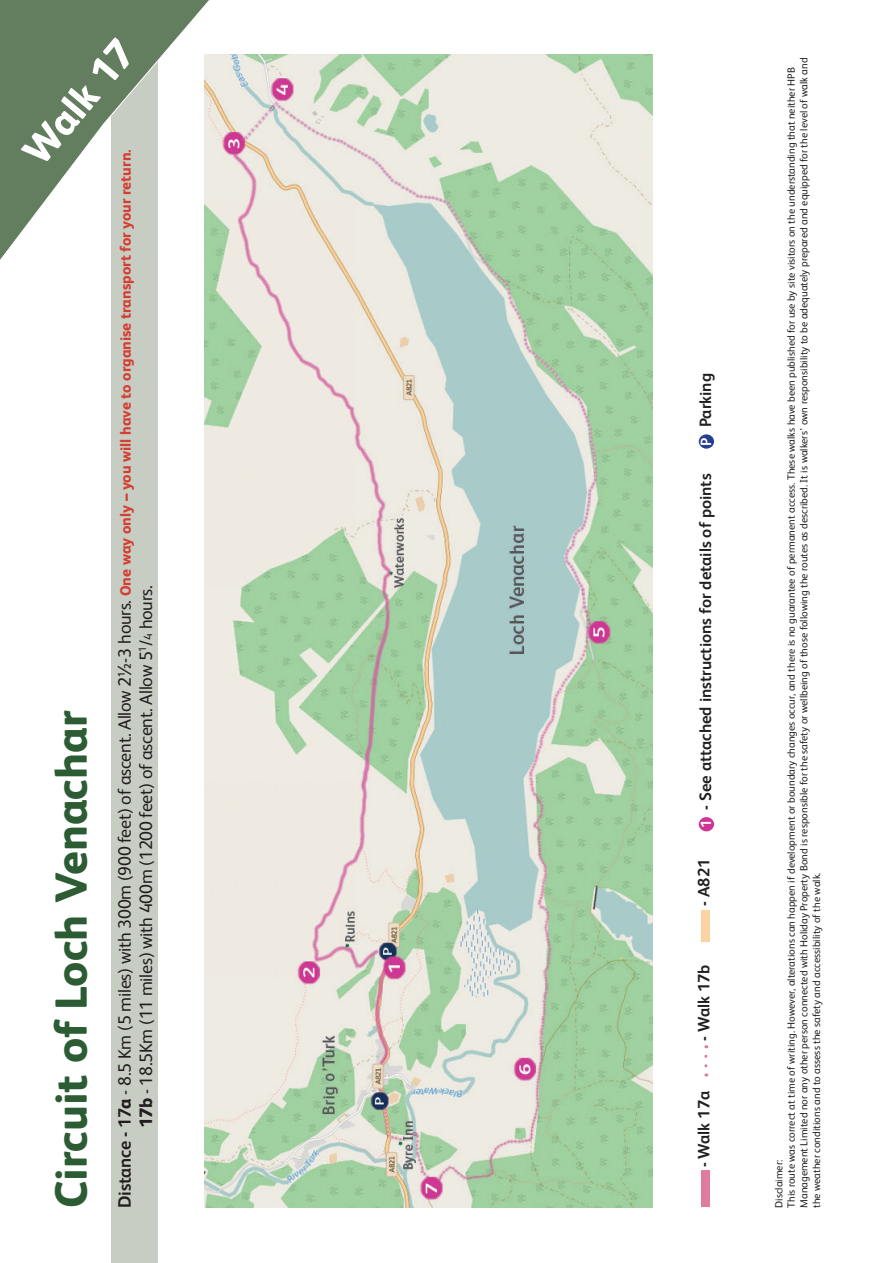
<style>
.page{position:relative;width:893px;height:1263px;background:#fff}
.page>*{position:absolute;margin:0;border:0;box-sizing:border-box;transform-origin:0 0}
.t1{font:800 45px "FS Albert";color:#2b5c34}
.t2{font:800 40.5px "FS Albert";color:#fff}
.t3{font:18px/21.6px "FS Albert";letter-spacing:-.015em;color:#231f20}
.t4{font:700 16.5px "FS Albert";color:#231f20}
.t5{font:700 15px "FS Albert";color:#fff}
.t6{font:10.5px/12.6px "FS Albert";color:#231f20}
.s1{font-weight:700}
.s2{font-weight:800}
.s3{font-weight:800;font-size:15px;color:#d53f33}
.s4{font-size:12px}
</style>
<div class="page">
<div style="left:112px;top:0;width:46px;height:1263px;background:#c7cdc2"></div>
<svg style="left:0;top:0;width:209px;height:275px"></svg>
<img style="left:204px;top:54px;width:448px;height:1154px">
<div style="left:701px;top:1171px;width:9px;height:36px;background:#df7b9c"></div>
<div style="left:701px;top:910px;width:9px;height:32px;background:#fdd2a2"></div>
<div style="left:699px;top:817px;width:15px;height:14px;background:#ce3595;border-radius:50%"></div>
<div style="left:699px;top:434px;width:15px;height:15px;background:#253f8e;border-radius:50%"></div>
<svg style="left:704px;top:1056px;width:3px;height:20px"></svg>
<p class="t2" style="left:13px;top:144px;width:150px;rotate:-50deg">Walk 17</p>
<p class="t3" style="left:114px;top:1128px;width:980px;text-indent:-80px;rotate:-90deg"><span class="s1">Distance - 17</span><span class="s2">a</span> - 8.5 Km (5 miles) with 300m (900 feet) of ascent. Allow 2½-3 hours. <span class="s3">One way only – you will have to organise transport for your return.<br></span><span class="s2">17b</span> - 18.5Km (11 miles) with 400m (1200 feet) of ascent. Allow 5<sup>1</sup>/<span class="s4">4</span> hours.</p>
<p class="t1" style="left:46px;top:1208px;width:499px;rotate:-90deg">Circuit of Loch Venachar</p>
<p class="t4" style="left:696px;top:427px;width:56px;rotate:-90deg">Parking</p>
<p class="t5" style="left:698px;top:446px;width:10px;rotate:-90deg">P</p>
<p class="t4" style="left:696px;top:810px;width:338px;rotate:-90deg">- See attached instructions for details of points</p>
<p class="t5" style="left:698px;top:828px;width:10px;rotate:-90deg">1</p>
<p class="t4" style="left:695px;top:906px;width:49px;rotate:-90deg">- A821</p>
<p class="t4" style="left:695px;top:1041px;width:78px;rotate:-90deg">- Walk 17b</p>
<p class="t4" style="left:695px;top:1167px;width:78px;rotate:-90deg">- Walk 17a</p>
<p class="t6" style="left:785px;top:1208px;width:1152px;rotate:-90deg">This route was correct at time of writing. However, alterations can happen if development or boundary changes occur, and there is no guarantee of permanent access. These walks have been published for use by site visitors on the understanding that neither HPB<br>Management Limited nor any other person connected with Holiday Property Bond is responsible for the safety or wellbeing of those following the routes as described. It is walkers’ own responsibility to be adequately prepared and equipped for the level of walk and the weather conditions and to assess the safety and accessibility of the walk.</p>
<p class="t6" style="left:772px;top:1208px;width:50px;rotate:-90deg">Disclaimer:</p>
</div>
